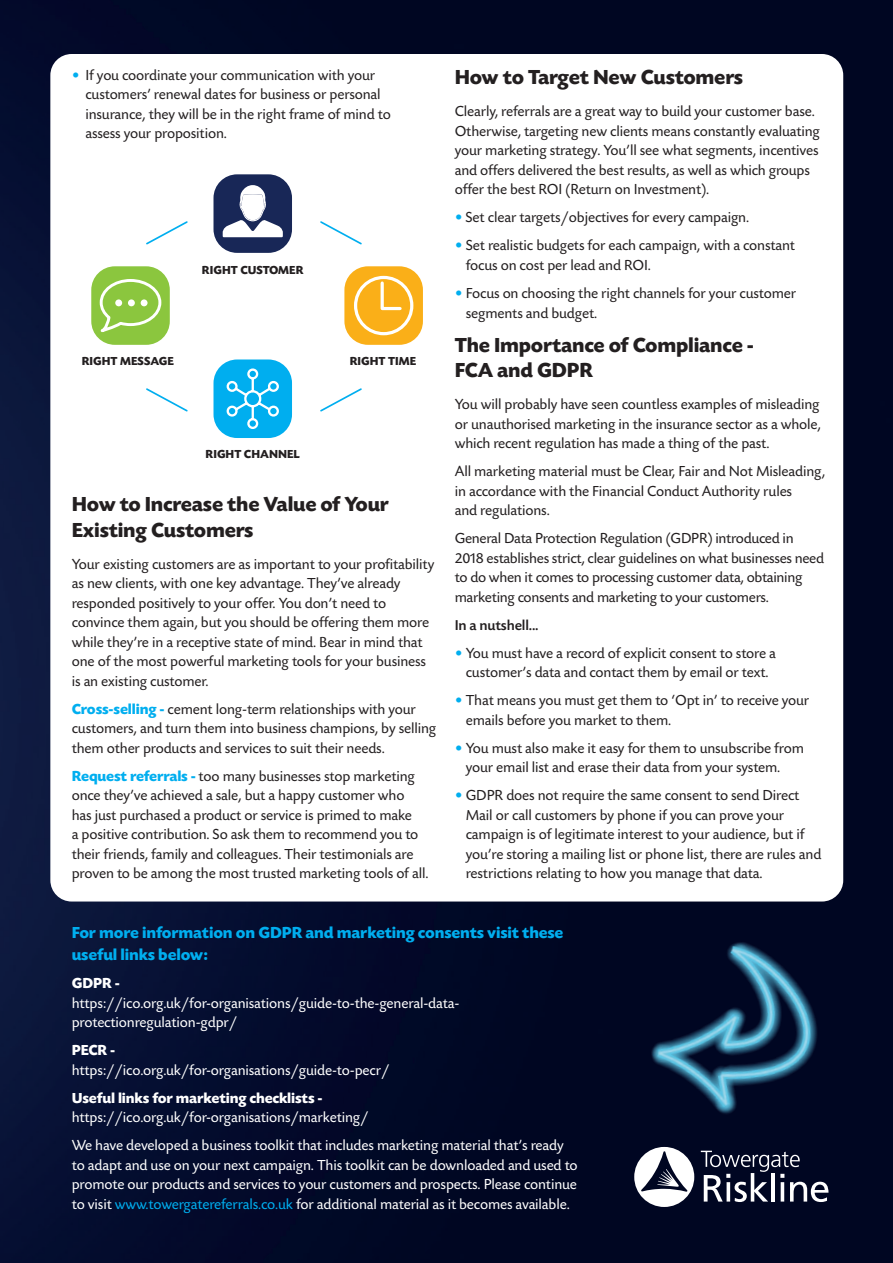
<style>
.page{position:relative;width:893px;height:1263px;background:#fff}
.page>*{position:absolute;margin:0;border:0;box-sizing:border-box;transform-origin:0 0}
.BodyCopy{font:700 21px/25.5px "Today SB";letter-spacing:-.01em;color:#231f20}
.BodyCopy-2{font:700 16.5px/22.5px "Today SB";letter-spacing:-.01em;color:#00aeef}
.BodyCopy-3{font:15px/19.5px "Today SB";letter-spacing:-.01em;color:#231f20}
.BodyCopy-4{font:15px/19.5px "Today SB";letter-spacing:-.01em;color:#fff}
.BodyCopy-5{font:500 15px "Today SB";letter-spacing:-.01em;color:#231f20}
.t1{font:700 12px "Today SB";color:#231f20}
.s1{color:#00aeef}
.s2{font-weight:700;color:#00aeef}
.s3{font-weight:700}
</style>
<div class="page">
<img style="left:0;top:0;width:893px;height:1263px">
<div style="left:50px;top:54px;width:793px;height:847px;background:#fff;border-radius:21px"></div>
<div style="left:213px;top:174px;width:79px;height:79px;background:#182757;border-radius:24px"></div>
<svg style="left:223px;top:185px;width:60px;height:52px"></svg>
<div style="left:213px;top:359px;width:79px;height:79px;background:#00aeef;border-radius:24px"></div>
<svg style="left:226px;top:368px;width:53px;height:61px"></svg>
<div style="left:344px;top:266px;width:79px;height:79px;background:#faaf18;border-radius:24px"></div>
<div style="left:354px;top:276px;width:59px;height:59px;border:3px solid #fff;border-radius:50%"></div>
<svg style="left:380px;top:280px;width:23px;height:31px"></svg>
<div style="left:91px;top:266px;width:79px;height:79px;background:#8bc63e;border-radius:24px"></div>
<svg style="left:99px;top:279px;width:63px;height:54px"></svg>
<div style="left:128px;top:299px;width:7px;height:7px;background:#fff;border-radius:50%"></div>
<div style="left:141px;top:299px;width:7px;height:7px;background:#fff;border-radius:50%"></div>
<div style="left:115px;top:299px;width:7px;height:7px;background:#fff;border-radius:50%"></div>
<svg style="left:320px;top:388px;width:42px;height:24px"></svg>
<svg style="left:146px;top:221px;width:42px;height:24px"></svg>
<svg style="left:146px;top:388px;width:42px;height:24px"></svg>
<svg style="left:320px;top:221px;width:42px;height:24px"></svg>
<img style="left:607px;top:895px;width:232px;height:292px">
<svg style="left:701px;top:1151px;width:127px;height:51px"></svg>
<svg style="left:634px;top:1147px;width:60px;height:60px"></svg>
<p class="BodyCopy-3" style="left:85px;top:66px;width:307px;text-indent:-14px"><span class="s1">•</span> If you coordinate your communication with your customers’ renewal dates for business or personal insurance, they will be in the right frame of mind to assess your proposition.</p>
<p class="t1" style="left:202px;top:263px;width:103px">RIGHT CUSTOMER</p>
<p class="t1" style="left:82px;top:354px;width:94px">RIGHT MESSAGE</p>
<p class="t1" style="left:350px;top:354px;width:68px">RIGHT TIME</p>
<p class="t1" style="left:206px;top:447px;width:96px">RIGHT CHANNEL</p>
<p class="BodyCopy" style="left:72px;top:492px;width:319px">How to Increase the Value of Your<br>Existing Customers</p>
<p class="BodyCopy-3" style="left:72px;top:555px;width:364px">Your existing customers are as important to your profitability as new clients, with one key advantage. They’ve already responded positively to your offer. You don’t need to convince them again, but you should be offering them more while they’re in a receptive state of mind. Bear in mind that one of the most powerful marketing tools for your business is an existing customer.</p>
<p class="BodyCopy-3" style="left:72px;top:700px;width:366px"><span class="s2">Cross-selling -</span> cement long-term relationships with your customers, and turn them into business champions, by selling them other products and services to suit their needs.</p>
<p class="BodyCopy-3" style="left:72px;top:767px;width:358px"><span class="s2">Request referrals -</span> too many businesses stop marketing once they’ve achieved a sale, but a happy customer who<br>has just purchased a product or service is primed to make<br>a positive contribution. So ask them to recommend you to their friends, family and colleagues. Their testimonials are proven to be among the most trusted marketing tools of all.</p>
<p class="BodyCopy" style="left:455px;top:65px;width:290px">How to Target New Customers</p>
<p class="BodyCopy-3" style="left:455px;top:102px;width:367px">Clearly, referrals are a great way to build your customer base.<br>Otherwise, targeting new clients means constantly evaluating your marketing strategy. You’ll see what segments, incentives and offers delivered the best results, as well as which groups offer the best ROI (Return on Investment).</p>
<p class="BodyCopy-3" style="left:455px;top:208px;width:296px"><span class="s1">•</span> Set clear targets/objectives for every campaign.</p>
<p class="BodyCopy-3" style="left:466px;top:236px;width:331px;text-indent:-11px"><span class="s1">•</span> Set realistic budgets for each campaign, with a constant focus on cost per lead and ROI.</p>
<p class="BodyCopy-3" style="left:466px;top:284px;width:332px;text-indent:-11px"><span class="s1">•</span> Focus on choosing the right channels for your customer segments and budget.</p>
<p class="BodyCopy" style="left:455px;top:332px;width:301px">The Importance of Compliance -<br>FCA and GDPR</p>
<p class="BodyCopy-3" style="left:455px;top:395px;width:368px;text-align:justify">You will probably have seen countless examples of misleading or unauthorised marketing in the insurance sector as a whole, which recent regulation has made a thing of the past.</p>
<p class="BodyCopy-3" style="left:455px;top:462px;width:372px">All marketing material must be Clear, Fair and Not Misleading, in accordance with the Financial Conduct Authority rules<br>and regulations.</p>
<p class="BodyCopy-3" style="left:455px;top:529px;width:371px">General Data Protection Regulation (GDPR) introduced in 2018 establishes strict, clear guidelines on what businesses need to do when it comes to processing customer data, obtaining marketing consents and marketing to your customers.</p>
<p class="BodyCopy-5" style="left:455px;top:617px;width:85px">In a nutshell...</p>
<p class="BodyCopy-3" style="left:455px;top:644px;width:323px;text-align:center"><span class="s1">•</span> You must have a record of explicit consent to store a customer’s data and contact them by email or text.</p>
<p class="BodyCopy-3" style="left:466px;top:691px;width:345px;text-indent:-11px"><span class="s1">•</span> That means you must get them to ‘Opt in’ to receive your emails before you market to them.</p>
<p class="BodyCopy-3" style="left:466px;top:739px;width:340px;text-indent:-11px"><span class="s1">•</span> You must also make it easy for them to unsubscribe from your email list and erase their data from your system.</p>
<p class="BodyCopy-3" style="left:466px;top:786px;width:357px;text-indent:-11px"><span class="s1">•</span> GDPR does not require the same consent to send Direct Mail or call customers by phone if you can prove your campaign is of legitimate interest to your audience, but if you’re storing a mailing list or phone list, there are rules and restrictions relating to how you manage that data.</p>
<p class="BodyCopy-2" style="left:72px;top:921px;width:493px">For more information on GDPR and marketing consents visit these useful links below:</p>
<p class="BodyCopy-4" style="left:72px;top:974px;width:389px"><span class="s3">GDPR - </span>https://ico.org.uk/for-organisations/guide-to-the-general-data&shy;protectionregulation-gdpr/</p>
<p class="BodyCopy-4" style="left:72px;top:1041px;width:319px"><span class="s3">PECR - </span>https://ico.org.uk/for-organisations/guide-to-pecr/</p>
<p class="BodyCopy-4" style="left:72px;top:1089px;width:298px"><span class="s3">Useful links for marketing checklists - </span>https://ico.org.uk/for-organisations/marketing/</p>
<p class="BodyCopy-4" style="left:72px;top:1136px;width:507px">We have developed a business toolkit that includes marketing material that’s ready to adapt and use on your next campaign. This toolkit can be downloaded and used to promote our products and services to your customers and prospects. Please continue to visit <span class="s1">www.towergatereferrals.co.uk</span> for additional material as it becomes available.</p>
</div>
